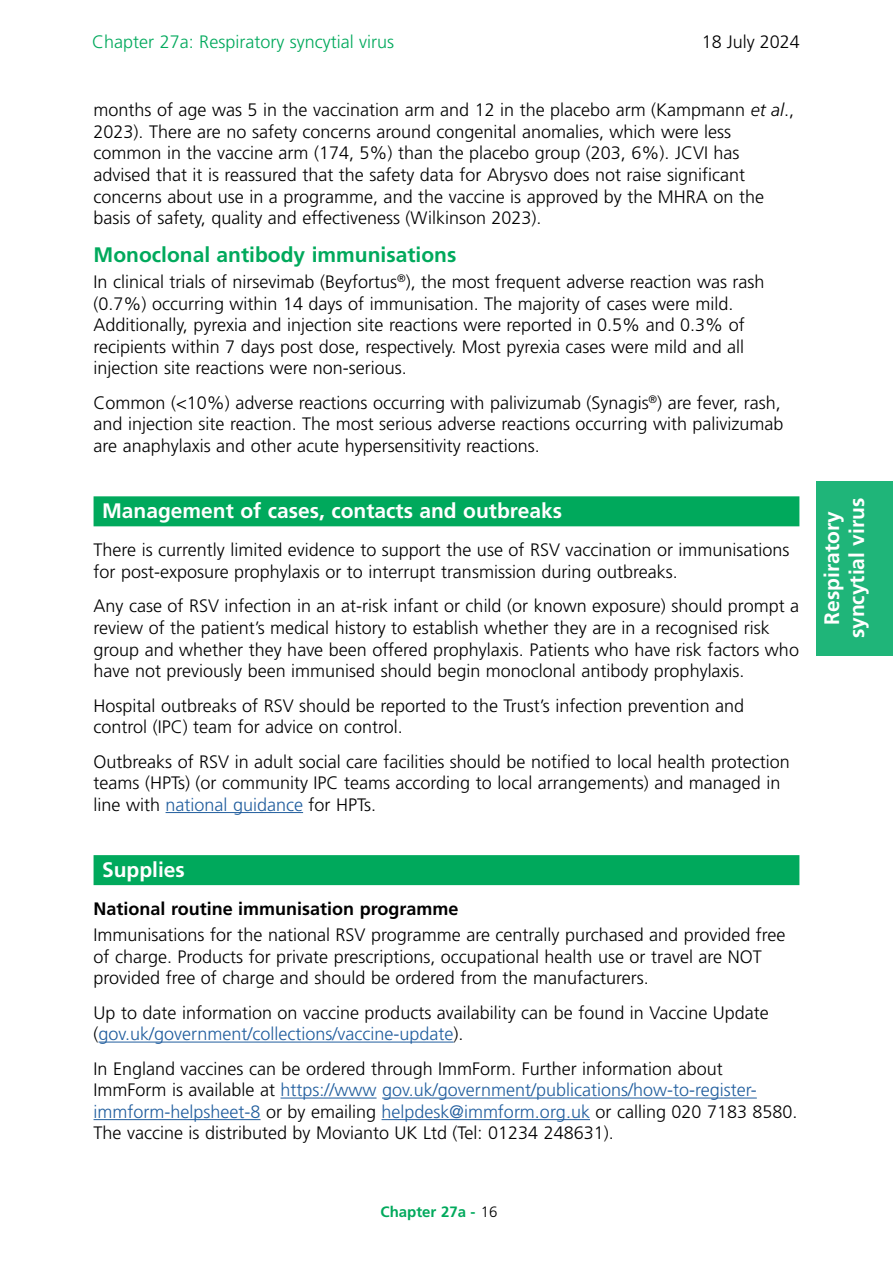
<style>
.page{position:relative;width:893px;height:1263px;background:#fff}
.page>*{position:absolute;margin:0;border:0;box-sizing:border-box;transform-origin:0 0}
.GBa_-_Green_bar_head{font:700 21px/25.2px "Frutiger";color:#fff;text-align:center}
.GBa_-_Header_1{font:700 21px "Frutiger";color:#00a95c}
.GBa_-_Body_text{font:300 18px/21.6px "Frutiger";color:#000}
.t1{font:300 18px "Frutiger";color:#00a95c}
.GBa_-_Header_2{font:700 18px "Frutiger";color:#000}
.t2{font:700 15px "Frutiger";color:#00a95c}
.s1{font-style:italic}
.s2{color:#215e9e}
.s3{font-weight:300;color:#000}
</style>
<div class="page">
<div style="left:816px;top:481px;width:77px;height:174px;background:#1fb579"></div>
<div style="left:94px;top:496px;width:705px;height:30px;background:#00a95c"></div>
<hr style="left:166px;top:812px;width:137px;height:1px;background:#215e9e">
<div style="left:94px;top:855px;width:705px;height:30px;background:#00a95c"></div>
<hr style="left:99px;top:1041px;width:355px;height:1px;background:#215e9e">
<hr style="left:281px;top:1097px;width:96px;height:1px;background:#215e9e">
<hr style="left:382px;top:1097px;width:375px;height:1px;background:#215e9e">
<hr style="left:94px;top:1119px;width:167px;height:1px;background:#215e9e">
<hr style="left:382px;top:1119px;width:208px;height:1px;background:#215e9e">
<p class="t1" style="left:92px;top:31px;width:304px">Chapter 27a: Respiratory syncytial virus</p>
<p class="GBa_-_Body_text" style="left:702px;top:31px;width:100px">18 July 2024</p>
<p class="GBa_-_Body_text" style="left:94px;top:99px;width:702px">months of age was 5 in the vaccination arm and 12 in the placebo arm (Kampmann <span class="s1">et al</span>., 2023). There are no safety concerns around congenital anomalies, which were less common in the vaccine arm (174, 5%) than the placebo group (203, 6%). JCVI has advised that it is reassured that the safety data for Abrysvo does not raise significant concerns about use in a programme, and the vaccine is approved by the MHRA on the basis of safety, quality and effectiveness (Wilkinson 2023).</p>
<h1 class="GBa_-_Header_1" style="left:94px;top:242px;width:364px">Monoclonal antibody immunisations</h1>
<p class="GBa_-_Body_text" style="left:94px;top:271px;width:673px">In clinical trials of nirsevimab (Beyfortus<sup>®</sup>), the most frequent adverse reaction was rash (0.7%) occurring within 14 days of immunisation. The majority of cases were mild.<br>Additionally, pyrexia and injection site reactions were reported in 0.5% and 0.3% of recipients within 7 days post dose, respectively. Most pyrexia cases were mild and all injection site reactions were non-serious.</p>
<p class="GBa_-_Body_text" style="left:94px;top:392px;width:691px">Common (&lt;10%) adverse reactions occurring with palivizumab (Synagis<sup>®</sup>) are fever, rash, and injection site reaction. The most serious adverse reactions occurring with palivizumab are anaphylaxis and other acute hypersensitivity reactions.</p>
<h1 class="GBa_-_Green_bar_head" style="left:102px;top:498px;width:461px">Management of cases, contacts and outbreaks</h1>
<p class="GBa_-_Body_text" style="left:94px;top:540px;width:697px">There is currently limited evidence to support the use of RSV vaccination or immunisations for post-exposure prophylaxis or to interrupt transmission during outbreaks.</p>
<p class="GBa_-_Body_text" style="left:94px;top:596px;width:707px">Any case of RSV infection in an at-risk infant or child (or known exposure) should prompt a review of the patient’s medical history to establish whether they are in a recognised risk group and whether they have been offered prophylaxis. Patients who have risk factors who have not previously been immunised should begin monoclonal antibody prophylaxis.</p>
<p class="GBa_-_Body_text" style="left:94px;top:695px;width:652px">Hospital outbreaks of RSV should be reported to the Trust’s infection prevention and control (IPC) team for advice on control.</p>
<p class="GBa_-_Body_text" style="left:94px;top:751px;width:698px">Outbreaks of RSV in adult social care facilities should be notified to local health protection teams (HPTs) (or community IPC teams according to local arrangements) and managed in line with <span class="s2">national guidance</span> for HPTs.</p>
<h1 class="GBa_-_Green_bar_head" style="left:102px;top:857px;width:84px">Supplies</h1>
<h2 class="GBa_-_Header_2" style="left:94px;top:898px;width:366px">National routine immunisation programme</h2>
<p class="GBa_-_Body_text" style="left:94px;top:924px;width:694px">Immunisations for the national RSV programme are centrally purchased and provided free of charge. Products for private prescriptions, occupational health use or travel are NOT provided free of charge and should be ordered from the manufacturers.</p>
<p class="GBa_-_Body_text" style="left:94px;top:1002px;width:677px">Up to date information on vaccine products availability can be found in Vaccine Update (<span class="s2">gov.uk/government/collections/vaccine-update</span>).</p>
<p class="GBa_-_Body_text" style="left:94px;top:1058px;width:706px">In England vaccines can be ordered through ImmForm. Further information about ImmForm is available at <span class="s2">https://www gov.uk/government/publications/how-to-register&shy;immform-helpsheet-8</span> or by emailing <span class="s2">helpdesk@immform.org.uk</span> or calling 020 7183 8580.<br>The vaccine is distributed by Movianto UK Ltd (Tel: 01234 248631).</p>
<p class="GBa_-_Green_bar_head" style="left:819px;top:638px;width:142px;rotate:-90deg">Respiratory syncytial virus</p>
<p class="t2" style="left:381px;top:1203px;width:119px">Chapter 27a - <span class="s3">16</span></p>
</div>
